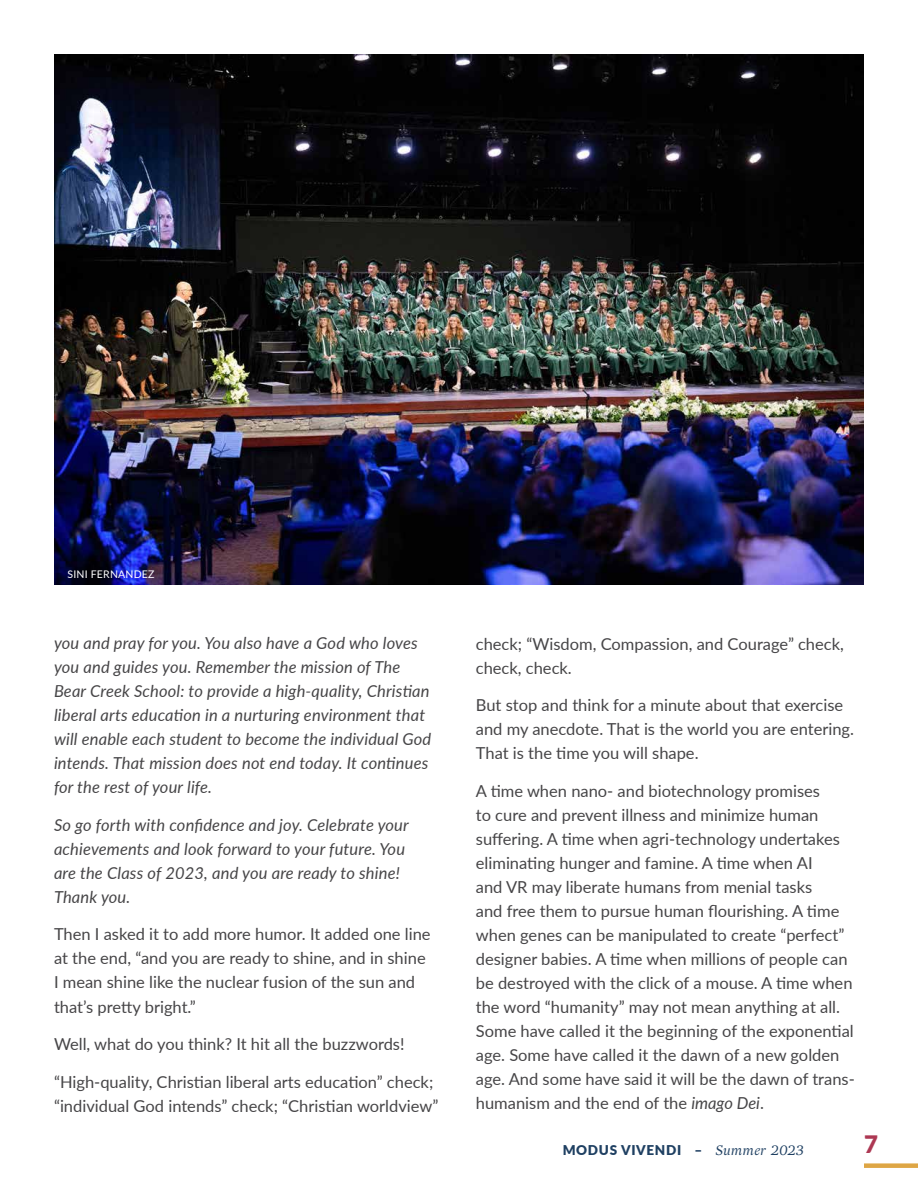
<style>
.page{position:relative;width:918px;height:1188px;background:#fff}
.page>*{position:absolute;margin:0;border:0;box-sizing:border-box;transform-origin:0 0}
.t1{font:900 24px "Lato";color:#ad3853}
.t2{font:16.5px/24px "Lato";color:#464547}
.t3{font:italic 16.5px/24px "Lato";letter-spacing:.01em;color:#464547}
.t4{font:900 13.5px "Lato";letter-spacing:.05em;color:#1f4062}
.t5{font:10.5px "Lato";letter-spacing:.02em;color:#fff}
.s1{font-style:italic}
.s2{font-family:"Adriane Text";font-weight:400;font-style:italic}
</style>
<div class="page">
<div style="left:864px;top:1163px;width:54px;height:5px;background:#dea645"></div>
<img style="left:54px;top:54px;width:810px;height:531px">
<p class="t5" style="left:68px;top:567px;width:89px">SINI FERNANDEZ</p>
<p class="t3" style="left:54px;top:631px;width:379px">you and pray for you. You also have a God who loves you and guides you. Remember the mission of The Bear Creek School: to provide a high-quality, Christian liberal arts education in a nurturing environment that will enable each student to become the individual God intends. That mission does not end today. It continues for the rest of your life.</p>
<p class="t3" style="left:54px;top:812px;width:356px">So go forth with confidence and joy. Celebrate your achievements and look forward to your future. You are the Class of 2023, and you are ready to shine!<br>Thank you.</p>
<p class="t2" style="left:54px;top:922px;width:378px">Then I asked it to add more humor. It added one line at the end, “and you are ready to shine, and in shine I mean shine like the nuclear fusion of the sun and that’s pretty bright.”</p>
<p class="t2" style="left:54px;top:1031px;width:352px">Well, what do you think? It hit all the buzzwords!</p>
<p class="t2" style="left:54px;top:1069px;width:386px">“High-quality, Christian liberal arts education” check; “individual God intends” check; “Christian worldview”</p>
<p class="t2" style="left:476px;top:631px;width:370px">check; “Wisdom, Compassion, and Courage” check, check, check.</p>
<p class="t2" style="left:476px;top:692px;width:380px">But stop and think for a minute about that exercise and my anecdote. That is the world you are entering.<br>That is the time you will shape.</p>
<p class="t2" style="left:476px;top:778px;width:381px">A time when nano- and biotechnology promises<br>to cure and prevent illness and minimize human suffering. A time when agri-technology undertakes eliminating hunger and famine. A time when AI<br>and VR may liberate humans from menial tasks<br>and free them to pursue human flourishing. A time when genes can be manipulated to create “perfect” designer babies. A time when millions of people can be destroyed with the click of a mouse. A time when the word “humanity” may not mean anything at all.<br>Some have called it the beginning of the exponential age. Some have called it the dawn of a new golden age. And some have said it will be the dawn of trans&shy;humanism and the end of the <span class="s1">imago Dei</span>.</p>
<p class="t4" style="left:563px;top:1140px;width:242px">MODUS VIVENDI – <span class="s2">Summer 2023</span></p>
<h1 class="t1" style="left:864px;top:1127px;width:15px">7</h1>
</div>
